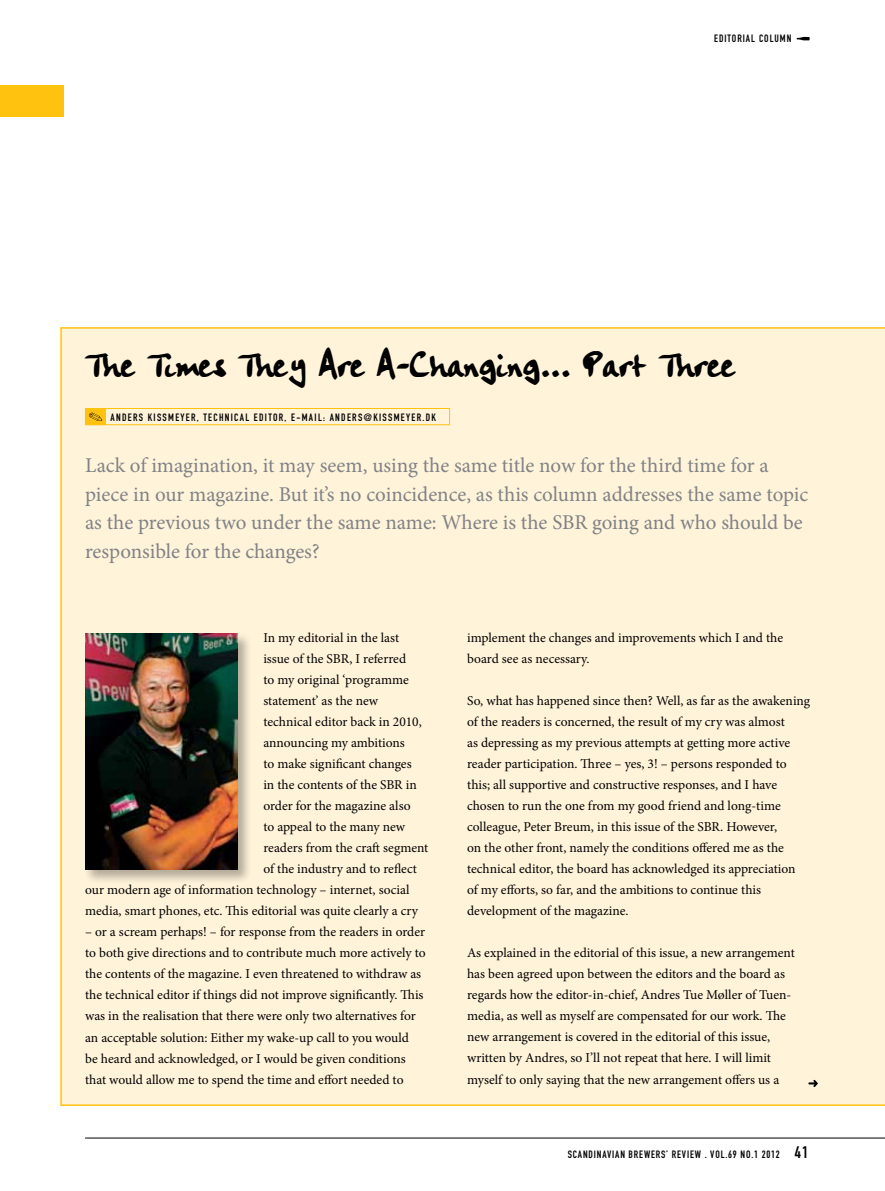
<style>
.page{position:relative;width:885px;height:1191px;background:#fff}
.page>*{position:absolute;margin:0;border:0;box-sizing:border-box;transform-origin:0 0}
.t1{font:42px "Handwriting Plain";color:#000}
.t2{font:21px/28.5px "Minion Pro";letter-spacing:-.005em;color:#808285}
.t3{font:13.5px/21px "Minion Pro";letter-spacing:-.005em;color:#000}
.t4{font:10.5px "DIN Engschrift LT";letter-spacing:.125em;color:#000}
.t5{font:10.5px "DIN Engschrift LT";letter-spacing:.08em;color:#000}
.t6{font:10.5px "DIN Engschrift LT";letter-spacing:.09em;color:#000}
.s1{font-family:"DIN Engschrift LT SC990"}
.s2{font-size:16.5px}
</style>
<div class="page">
<div style="left:60px;top:327px;width:824px;height:779px;background:#fff3da"></div>
<div style="left:85px;top:408px;width:365px;height:17px;border:1px solid #ffc20e"></div>
<div style="left:85px;top:408px;width:20px;height:17px;background:#ffc20e"></div>
<svg style="left:89px;top:412px;width:13px;height:9px"></svg>
<div style="left:83px;top:632px;width:169px;height:252px;background:#000;opacity:.3"></div>
<img style="left:85px;top:633px;width:153px;height:236px">
<svg style="left:808px;top:1080px;width:9px;height:7px"></svg>
<hr style="left:85px;top:1137px;width:799px;height:1px;background:#000">
<div style="left:0;top:85px;width:64px;height:32px;background:#ffc20e"></div>
<svg style="left:796px;top:37px;width:13px;height:3px"></svg>
<p class="t6" style="left:714px;top:32px;width:79px">EDITORIAL COLUMN</p>
<h1 class="t1" style="left:83px;top:334px;width:653px">The Times They Are A-Changing... Part Three</h1>
<p class="t4" style="left:111px;top:411px;width:326px">ANDERS KISSMEYER, TECHNICAL EDITOR, E-MAIL: ANDERS@KISSMEYER.DK</p>
<p class="t2" style="left:85px;top:451px;width:724px">Lack of imagination, it may seem, using the same title now for the third time for a piece in our magazine. But it’s no coincidence, as this column addresses the same topic as the previous two under the same name: Where is the SBR going and who should be responsible for the changes?</p>
<p class="t3" style="left:263px;top:627px;width:137px">In my editorial in the last</p>
<p class="t3" style="left:263px;top:648px;width:144px">issue of the SBR, I referred</p>
<p class="t3" style="left:263px;top:669px;width:147px">to my original ‘programme</p>
<p class="t3" style="left:263px;top:690px;width:116px">statement’ as the new</p>
<p class="t3" style="left:263px;top:711px;width:160px">technical editor back in 2010,</p>
<p class="t3" style="left:263px;top:732px;width:143px">announcing my ambitions</p>
<p class="t3" style="left:263px;top:753px;width:150px">to make significant changes</p>
<p class="t3" style="left:263px;top:774px;width:155px">in the contents of the SBR in</p>
<p class="t3" style="left:263px;top:795px;width:149px">order for the magazine also</p>
<p class="t3" style="left:263px;top:816px;width:143px">to appeal to the many new</p>
<p class="t3" style="left:263px;top:837px;width:166px">readers from the craft segment</p>
<p class="t3" style="left:263px;top:858px;width:155px">of the industry and to reflect</p>
<p class="t3" style="left:85px;top:879px;width:326px">our modern age of information technology – internet, social</p>
<p class="t3" style="left:85px;top:900px;width:334px">media, smart phones, etc. This editorial was quite clearly a cry</p>
<p class="t3" style="left:85px;top:921px;width:342px">– or a scream perhaps! – for response from the readers in order to both give directions and to contribute much more actively to the contents of the magazine. I even threatened to withdraw as the technical editor if things did not improve significantly. This was in the realisation that there were only two alternatives for an acceptable solution: Either my wake-up call to you would<br>be heard and acknowledged, or I would be given conditions that would allow me to spend the time and effort needed to</p>
<p class="t3" style="left:467px;top:627px;width:317px">implement the changes and improvements which I and the board see as necessary.</p>
<p class="t3" style="left:467px;top:690px;width:344px">So, what has happened since then? Well, as far as the awakening of the readers is concerned, the result of my cry was almost<br>as depressing as my previous attempts at getting more active reader participation. Three – yes, 3! – persons responded to this; all supportive and constructive responses, and I have chosen to run the one from my good friend and long-time colleague, Peter Breum, in this issue of the SBR. However,<br>on the other front, namely the conditions offered me as the technical editor, the board has acknowledged its appreciation<br>of my efforts, so far, and the ambitions to continue this development of the magazine.</p>
<p class="t3" style="left:467px;top:942px;width:329px">As explained in the editorial of this issue, a new arrangement has been agreed upon between the editors and the board as regards how the editor-in-chief, Andres Tue Møller of Tuen&shy;media, as well as myself are compensated for our work. The new arrangement is covered in the editorial of this issue, written by Andres, so I’ll not repeat that here. I will limit myself to only saying that the new arrangement offers us a</p>
<p class="t4" style="left:567px;top:1148px;width:21px">SCANDIN</p>
<p class="t5" style="left:602px;top:1148px;width:207px">AVIAN BREWERS’ REVIEW . VOL.<span class="s1">69</span> NO.<span class="s1">1</span> 20<span class="s1">12</span> <span class="s2">41</span></p>
</div>
